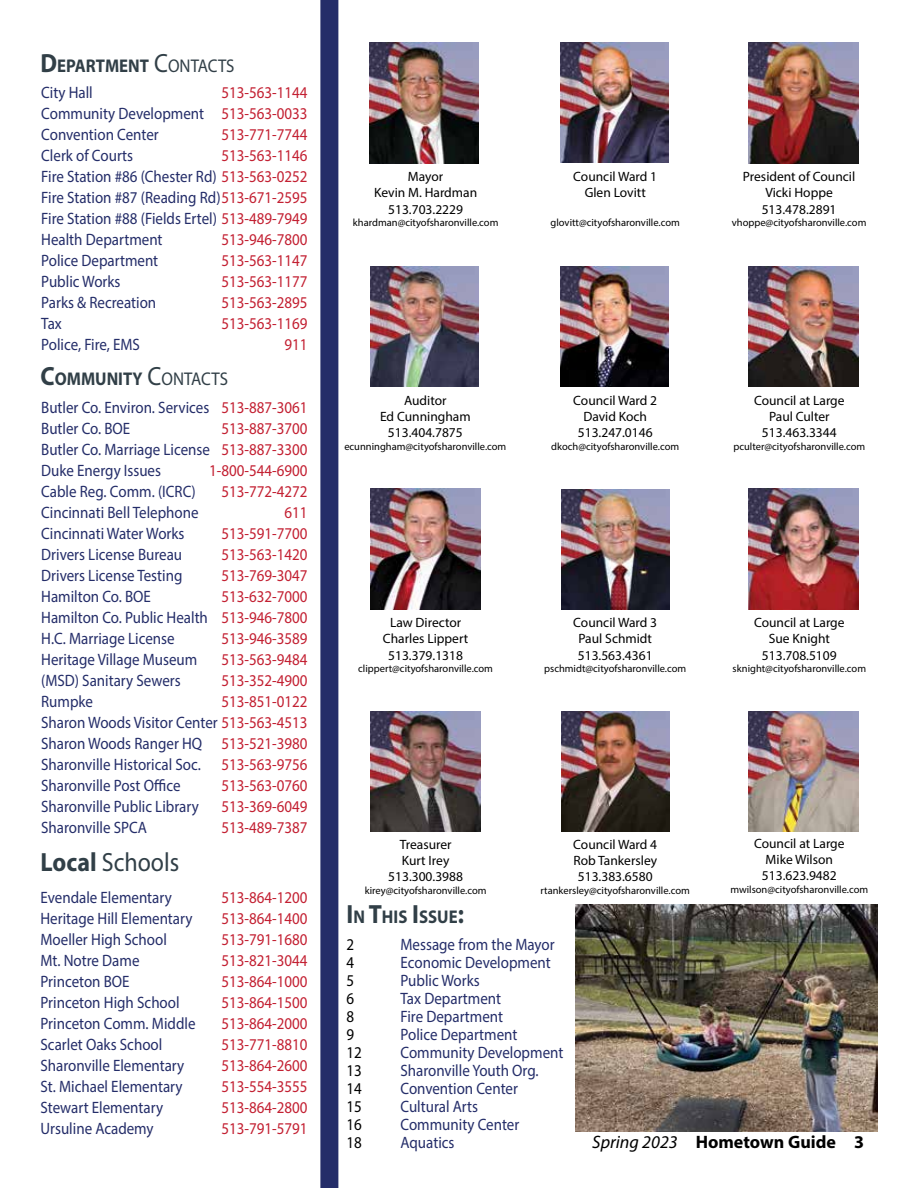
<style>
.page{position:relative;width:918px;height:1188px;background:#fff}
.page>*{position:absolute;margin:0;border:0;box-sizing:border-box;transform-origin:0 0}
.t1{font:26.4px "Myriad Pro";color:#313f47;scale:.91 1}
.t2{font:700 18.45px "Myriad Pro";color:#313f47;scale:.91 1}
.t3{font:700 18px "Myriad Pro";color:#000}
.t4{font:16.5px/21px "Myriad Pro";color:#242d69;scale:.91 1}
.t5{font:16.5px/21px "Myriad Pro";color:#c32032;text-align:justify;scale:.91 1}
.t6{font:16.5px "Myriad Pro";color:#000;scale:.91 1}
.t7{font:13.5px/16.2px "Myriad Pro";color:#000;text-align:center}
.t8{font:10.5px "Myriad Pro";color:#000}
.s1{font-size:26.4px}
.s2{font-weight:400;font-size:26.4px}
.s3{font-weight:400}
.s4{color:#c32032}
.s5{font-weight:700}
.s6{font-weight:400;font-style:italic}
</style>
<div class="page">
<img style="left:749px;top:42px;width:109px;height:122px">
<img style="left:560px;top:42px;width:108px;height:120px">
<img style="left:560px;top:267px;width:108px;height:120px">
<img style="left:561px;top:490px;width:108px;height:120px">
<img style="left:561px;top:712px;width:108px;height:120px">
<img style="left:749px;top:267px;width:109px;height:120px">
<img style="left:371px;top:488px;width:109px;height:122px">
<img style="left:749px;top:712px;width:109px;height:120px">
<img style="left:371px;top:267px;width:108px;height:120px">
<img style="left:371px;top:712px;width:109px;height:120px">
<img style="left:749px;top:488px;width:109px;height:122px">
<img style="left:369px;top:42px;width:110px;height:122px">
<div style="left:320px;top:0;width:18px;height:1188px;background:#242d69"></div>
<img style="left:575px;top:904px;width:303px;height:227px">
<p class="t2" style="left:40px;top:54px;width:215px"><span class="s1">D</span>EPARTMENT <span class="s2">C</span><span class="s3">ONTACTS</span></p>
<p class="t5" style="left:221px;top:81px;width:96px">513-563-1144<br>513-563-0033<br>513-771-7744<br>513-563-1146</p>
<p class="t4" style="left:41px;top:81px;width:294px">City Hall<br>Community Development<br>Convention Center<br>Clerk of Courts<br>Fire Station #86 (Chester Rd) <span class="s4">513-563-0252<br></span>Fire Station #87 (Reading Rd)<span class="s4">513-671-2595<br></span>Fire Station #88 (Fields Ertel) <span class="s4">513-489-7949<br></span>Health Department<br>Police Department<br>Public Works<br>Parks &amp; Recreation<br>Tax<br>Police, Fire, EMS</p>
<p class="t5" style="left:221px;top:228px;width:96px;text-align:right">513-946-7800<br>513-563-1147<br>513-563-1177<br>513-563-2895<br>513-563-1169<br>911</p>
<p class="t2" style="left:40px;top:367px;width:208px"><span class="s1">C</span>OMM UNITY <span class="s2">C</span><span class="s3">ONTACTS</span></p>
<p class="t4" style="left:41px;top:397px;width:294px">Butler Co. Environ. Services<br>Butler Co. BOE<br>Butler Co. Marriage License<br>Duke Energy Issues<br>Cable Reg. Comm. (ICRC)<br>Cincinnati Bell Telephone<br>Cincinnati Water Works<br>Drivers License Bureau<br>Drivers License Testing<br>Hamilton Co. BOE<br>Hamilton Co. Public Health<br>H.C. Marriage License<br>Heritage Village Museum<br>(MSD) Sanitary Sewers<br>Rumpke<br>Sharon Woods Visitor Center <span class="s4">513-563-4513<br></span>Sharon Woods Ranger HQ<br>Sharonville Historical Soc.<br>Sharonville Post Office<br>Sharonville Public Library<br>Sharonville SPCA</p>
<p class="t5" style="left:209px;top:396px;width:110px;text-align:right">513-887-3061<br>513-887-3700<br>513-887-3300<br>1-800-544-6900<br>513-772-4272<br>611<br>513-591-7700<br>513-563-1420<br>513-769-3047<br>513-632-7000<br>513-946-7800<br>513-946-3589<br>513-563-9484<br>513-352-4900<br>513-851-0122</p>
<p class="t5" style="left:221px;top:733px;width:96px">513-521-3980<br>513-563-9756<br>513-563-0760<br>513-369-6049<br>513-489-7387</p>
<h1 class="t1" style="left:40px;top:846px;width:154px"><span class="s5">Local</span> Schools</h1>
<p class="t4" style="left:40px;top:887px;width:172px">Evendale Elementary<br>Heritage Hill Elementary<br>Moeller High School<br>Mt. Notre Dame<br>Princeton BOE<br>Princeton High School<br>Princeton Comm. Middle<br>Scarlet Oaks School<br>Sharonville Elementary<br>St. Michael Elementary<br>Stewart Elementary<br>Ursuline Academy</p>
<p class="t5" style="left:221px;top:887px;width:96px">513-864-1200<br>513-864-1400<br>513-791-1680<br>513-821-3044<br>513-864-1000<br>513-864-1500<br>513-864-2000<br>513-771-8810<br>513-864-2600<br>513-554-3555<br>513-864-2800<br>513-791-5791</p>
<p class="t7" style="left:374px;top:168px;width:105px">Mayor<br>Kevin M. Hardman<br>513.703.2229</p>
<p class="t8" style="left:353px;top:216px;width:147px">khardman@cityofsharonville.com</p>
<p class="t7" style="left:573px;top:168px;width:85px">Council Ward 1<br>Glen Lovitt</p>
<p class="t8" style="left:551px;top:216px;width:131px">glovitt@cityofsharonville.com</p>
<p class="t7" style="left:743px;top:168px;width:114px">President of Council<br>Vicki Hoppe<br>513.478.2891</p>
<p class="t8" style="left:732px;top:216px;width:136px">vhoppe@cityofsharonville.com</p>
<p class="t7" style="left:380px;top:392px;width:92px">Auditor<br>Ed Cunningham<br>513.404.7875</p>
<p class="t8" style="left:344px;top:440px;width:164px">ecunningham@cityofsharonville.com</p>
<p class="t7" style="left:573px;top:392px;width:85px">Council Ward 2<br>David Koch<br>513.247.0146</p>
<p class="t8" style="left:551px;top:440px;width:129px">dkoch@cityofsharonville.com</p>
<p class="t7" style="left:754px;top:392px;width:92px">Council at Large<br>Paul Culter<br>513.463.3344</p>
<p class="t8" style="left:733px;top:440px;width:133px">pculter@cityofsharonville.com</p>
<p class="t7" style="left:383px;top:614px;width:87px">Law Director<br>Charles Lippert<br>513.379.1318</p>
<p class="t8" style="left:358px;top:662px;width:136px">clippert@cityofsharonville.com</p>
<p class="t7" style="left:573px;top:614px;width:85px">Council Ward 3<br>Paul Schmidt<br>513.563.4361</p>
<p class="t8" style="left:544px;top:662px;width:144px">pschmidt@cityofsharonville.com</p>
<p class="t7" style="left:754px;top:614px;width:92px">Council at Large<br>Sue Knight<br>513.708.5109</p>
<p class="t8" style="left:733px;top:662px;width:135px">sknight@cityofsharonville.com</p>
<p class="t7" style="left:388px;top:836px;width:76px">Treasurer<br>Kurt Irey<br>513.300.3988</p>
<p class="t8" style="left:365px;top:884px;width:123px">kirey@cityofsharonville.com</p>
<p class="t7" style="left:573px;top:836px;width:85px">Council Ward 4<br>Rob Tankersley<br>513.383.6580</p>
<p class="t8" style="left:541px;top:884px;width:151px">rtankersley@cityofsharonville.com</p>
<p class="t7" style="left:754px;top:835px;width:92px">Council at Large<br>Mike Wilson<br>513.623.9482</p>
<p class="t8" style="left:730px;top:883px;width:139px">mwilson@cityofsharonville.com</p>
<p class="t2" style="left:346px;top:904px;width:131px"><span class="s1">I</span>N <span class="s1">T</span>HIS <span class="s1">I</span>SSUE<span class="s1">:</span></p>
<p class="t6" style="left:346px;top:934px;width:10px">2</p>
<p class="t4" style="left:400px;top:933px;width:171px">Message from the Mayor</p>
<p class="t6" style="left:346px;top:952px;width:10px">4</p>
<p class="t4" style="left:400px;top:951px;width:167px">Economic Development</p>
<p class="t6" style="left:346px;top:970px;width:10px">5</p>
<p class="t4" style="left:400px;top:969px;width:89px">Public Works</p>
<p class="t6" style="left:346px;top:988px;width:10px">6</p>
<p class="t4" style="left:400px;top:987px;width:112px">Tax Department</p>
<p class="t6" style="left:346px;top:1006px;width:10px">8</p>
<p class="t4" style="left:400px;top:1005px;width:114px">Fire Department</p>
<p class="t6" style="left:346px;top:1024px;width:10px">9</p>
<p class="t4" style="left:400px;top:1023px;width:130px">Police Department</p>
<p class="t6" style="left:346px;top:1042px;width:18px">12</p>
<p class="t4" style="left:400px;top:1041px;width:181px">Community Development</p>
<p class="t6" style="left:346px;top:1060px;width:18px">13</p>
<p class="t4" style="left:400px;top:1059px;width:153px">Sharonville Youth Org.</p>
<p class="t6" style="left:346px;top:1078px;width:18px">14</p>
<p class="t4" style="left:400px;top:1077px;width:131px">Convention Center</p>
<p class="t6" style="left:346px;top:1096px;width:18px">15</p>
<p class="t4" style="left:400px;top:1095px;width:87px">Cultural Arts</p>
<p class="t6" style="left:346px;top:1114px;width:18px">16</p>
<p class="t4" style="left:400px;top:1113px;width:132px">Community Center</p>
<p class="t6" style="left:346px;top:1132px;width:18px">18</p>
<p class="t4" style="left:400px;top:1131px;width:61px">Aquatics</p>
<p class="t3" style="left:592px;top:1130px;width:273px"><span class="s6">Spring 2023</span> Hometown Guide 3</p>
</div>
